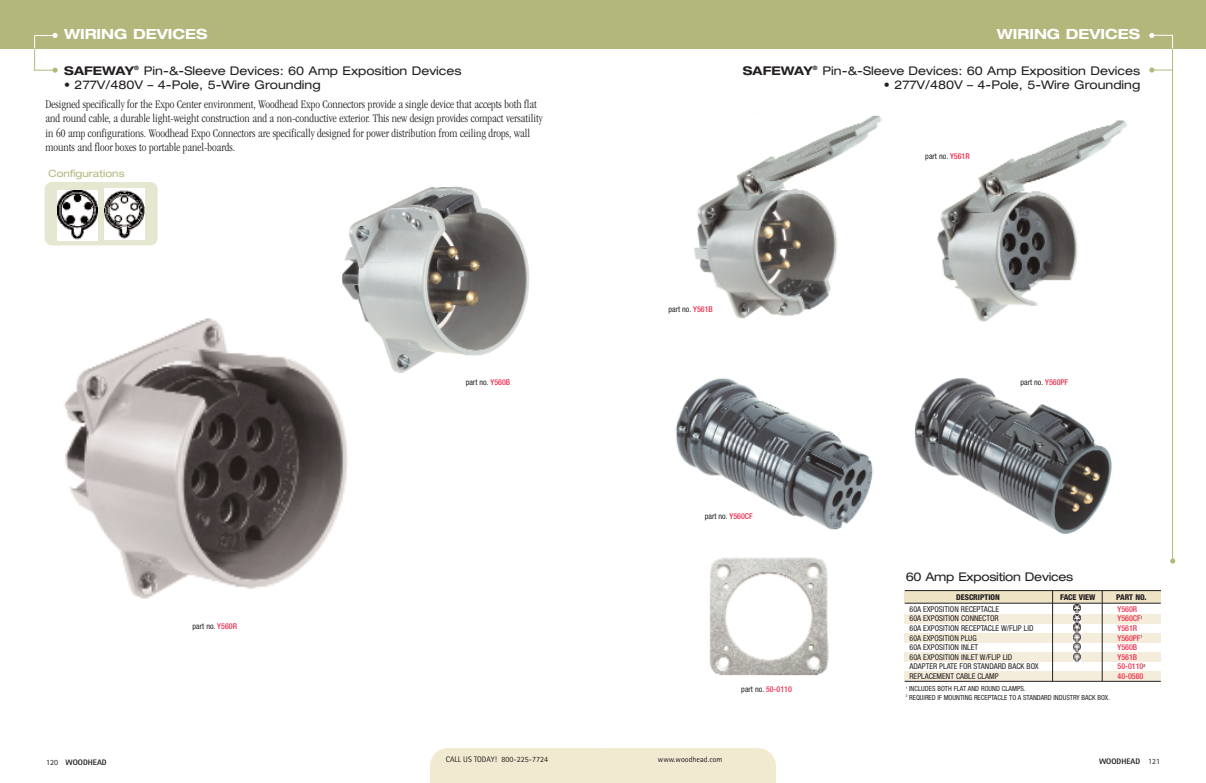
<style>
.page{position:relative;width:1206px;height:783px;background:#fff}
.page>*{position:absolute;margin:0;border:0;box-sizing:border-box;transform-origin:0 0}
.t1{font:700 expanded 14px "Helvetica Neue";color:#fff}
.t2{font:300 condensed 12px/14.4px "Garamond";color:#231f20}
.t3{font:expanded 12px "Helvetica Neue";color:#231f20}
.t4{font:expanded 12px "Helvetica Neue";letter-spacing:-.02em;color:#231f20}
.t5{font:expanded 10px "Helvetica Neue";color:#b4b77c}
.t6{font:condensed 8px "Helvetica Neue";color:#231f20}
.t7{font:500 condensed 8px "Helvetica Neue";color:#ee2e4e}
.t8{font:8px "Rotis Sans Serif";color:#231f20}
.t9{font:800 condensed 8px "Helvetica Neue";color:#231f20}
.t10{font:800 8px "Rotis Sans Serif";color:#231f20}
.t11{font:condensed 7px/8.4px "Helvetica Neue";color:#231f20}
.s1{font-weight:700}
.s2{font-weight:500;color:#ee2e4e}
.s3{font-weight:400}
</style>
<div class="page">
<div style="left:905px;top:652px;width:256px;height:10px;background:#f5eddb"></div>
<div style="left:905px;top:672px;width:256px;height:9px;background:#f5eddb"></div>
<svg style="left:34px;top:68px;width:24px;height:5px"></svg>
<div style="left:603px;top:0;width:603px;height:48px;background:#b4b77c"></div>
<div style="left:0;top:0;width:603px;height:48px;background:#b4b77c"></div>
<div style="left:430px;top:748px;width:346px;height:35px;background:#f2e9d1"></div>
<hr style="left:1172px;top:48px;width:1px;height:514px;background:#b4b77c">
<svg style="left:1149px;top:67px;width:23px;height:6px"></svg>
<svg style="left:1149px;top:33px;width:24px;height:15px"></svg>
<svg style="left:1170px;top:558px;width:5px;height:6px"></svg>
<div style="left:905px;top:591px;width:256px;height:12px;background:#efe3c6"></div>
<div style="left:905px;top:633px;width:256px;height:10px;background:#f5eddb"></div>
<div style="left:905px;top:614px;width:256px;height:10px;background:#f5eddb"></div>
<hr style="left:905px;top:603px;width:256px;height:1px;background:#231f20">
<hr style="left:905px;top:590px;width:256px;height:1px;background:#231f20">
<hr style="left:1052px;top:591px;width:1px;height:90px;background:#231f20">
<hr style="left:905px;top:681px;width:256px;height:1px;background:#231f20">
<hr style="left:1102px;top:591px;width:1px;height:90px;background:#231f20">
<svg style="left:1073px;top:604px;width:8px;height:58px"></svg>
<img style="left:675px;top:378px;width:198px;height:152px">
<img style="left:342px;top:186px;width:188px;height:187px">
<img style="left:914px;top:378px;width:198px;height:156px">
<img style="left:937px;top:120px;width:190px;height:202px">
<img style="left:694px;top:115px;width:188px;height:204px">
<img style="left:709px;top:557px;width:120px;height:119px">
<div style="left:45px;top:182px;width:113px;height:63px;background:#e6e7d1;border-radius:7px"></div>
<img style="left:57px;top:190px;width:40px;height:50px">
<img style="left:104px;top:189px;width:40px;height:51px">
<img style="left:63px;top:309px;width:295px;height:290px">
<hr style="left:34px;top:35px;width:1px;height:35px;background:#b4b77c">
<svg style="left:34px;top:33px;width:24px;height:15px"></svg>
<p class="t1" style="left:64px;top:29px;width:145px">WIRING DEVICES</p>
<p class="t1" style="left:997px;top:29px;width:145px">WIRING DEVICES</p>
<p class="t3" style="left:64px;top:66px;width:399px"><span class="s1">SAFEWAY</span><sup>®</sup> Pin-&amp;-Sleeve Devices: 60 Amp Exposition Devices</p>
<p class="t3" style="left:64px;top:80px;width:258px">• 277V/480V – 4-Pole, 5-Wire Grounding</p>
<p class="t2" style="left:46px;top:98px;width:499px">Designed specifically for the Expo Center environment, Woodhead Expo Connectors provide a single device that accepts both flat and round cable, a durable light-weight construction and a non-conductive exterior. This new design provides compact versatility in 60 amp configurations. Woodhead Expo Connectors are specifically designed for power distribution from ceiling drops, wall mounts and floor boxes to portable panel-boards.</p>
<p class="t5" style="left:49px;top:170px;width:78px">Configurations</p>
<p class="t3" style="left:743px;top:66px;width:399px"><span class="s1">SAFEWAY</span><sup>®</sup> Pin-&amp;-Sleeve Devices: 60 Amp Exposition Devices</p>
<p class="t3" style="left:884px;top:80px;width:258px">• 277V/480V – 4-Pole, 5-Wire Grounding</p>
<p class="t6" style="left:925px;top:153px;width:46px">part no. <span class="s2">Y561R</span></p>
<p class="t6" style="left:668px;top:306px;width:46px">part no. <span class="s2">Y561B</span></p>
<p class="t6" style="left:466px;top:379px;width:46px">part no. <span class="s2">Y560B</span></p>
<p class="t6" style="left:1020px;top:380px;width:49px">part no. <span class="s2">Y560PF</span></p>
<p class="t6" style="left:193px;top:623px;width:46px">part no. <span class="s2">Y560R</span></p>
<p class="t6" style="left:705px;top:514px;width:50px">part no. <span class="s2">Y560CF</span></p>
<p class="t6" style="left:741px;top:686px;width:52px">part no. <span class="s2">50-0110</span></p>
<p class="t4" style="left:906px;top:573px;width:169px">60 Amp Exposition Devices</p>
<p class="t9" style="left:956px;top:594px;width:45px">DESCRIPTION</p>
<p class="t9" style="left:1060px;top:594px;width:37px">FACE VIEW</p>
<p class="t9" style="left:1116px;top:594px;width:32px">PART NO.</p>
<p class="t6" style="left:910px;top:606px;width:91px">60A EXPOSITION RECEPTACLE</p>
<p class="t7" style="left:1118px;top:606px;width:21px">Y560R</p>
<p class="t6" style="left:910px;top:616px;width:91px">60A EXPOSITION CONNECTOR</p>
<p class="t7" style="left:1118px;top:616px;width:27px">Y560CF<sup>1</sup></p>
<p class="t6" style="left:910px;top:625px;width:125px">60A EXPOSITION RECEPTACLE W/FLIP LID</p>
<p class="t7" style="left:1118px;top:625px;width:21px">Y561R</p>
<p class="t6" style="left:910px;top:635px;width:69px">60A EXPOSITION PLUG</p>
<p class="t7" style="left:1118px;top:635px;width:26px">Y560PF<sup>1</sup></p>
<p class="t6" style="left:910px;top:645px;width:70px">60A EXPOSITION INLET</p>
<p class="t7" style="left:1118px;top:645px;width:21px">Y560B</p>
<p class="t6" style="left:910px;top:654px;width:104px">60A EXPOSITION INLET W/FLIP LID</p>
<p class="t7" style="left:1118px;top:654px;width:21px">Y561B</p>
<p class="t6" style="left:910px;top:664px;width:131px">ADAPTER PLATE FOR STANDARD BACK BOX</p>
<p class="t7" style="left:1118px;top:664px;width:29px">50-0110<sup>2</sup></p>
<p class="t6" style="left:910px;top:673px;width:91px">REPLACEMENT CABLE CLAMP</p>
<p class="t7" style="left:1118px;top:673px;width:27px">40-0560</p>
<p class="t11" style="left:906px;top:685px;width:206px"><sup>1</sup> INCLUDES BOTH FLAT AND ROUND CLAMPS.<br><sup>2</sup> REQUIRED IF MOUNTING RECEPTACLE TO A STANDARD INDUSTRY BACK BOX.</p>
<p class="t10" style="left:46px;top:759px;width:62px"><span class="s3">120</span> WOODHEAD</p>
<p class="t8" style="left:446px;top:757px;width:104px">CALL US TODAY! 800-225-7724</p>
<p class="t10" style="left:1099px;top:759px;width:62px">WOODHEAD <span class="s3">121</span></p>
<p class="t8" style="left:658px;top:757px;width:66px">www.woodhead.com</p>
</div>
